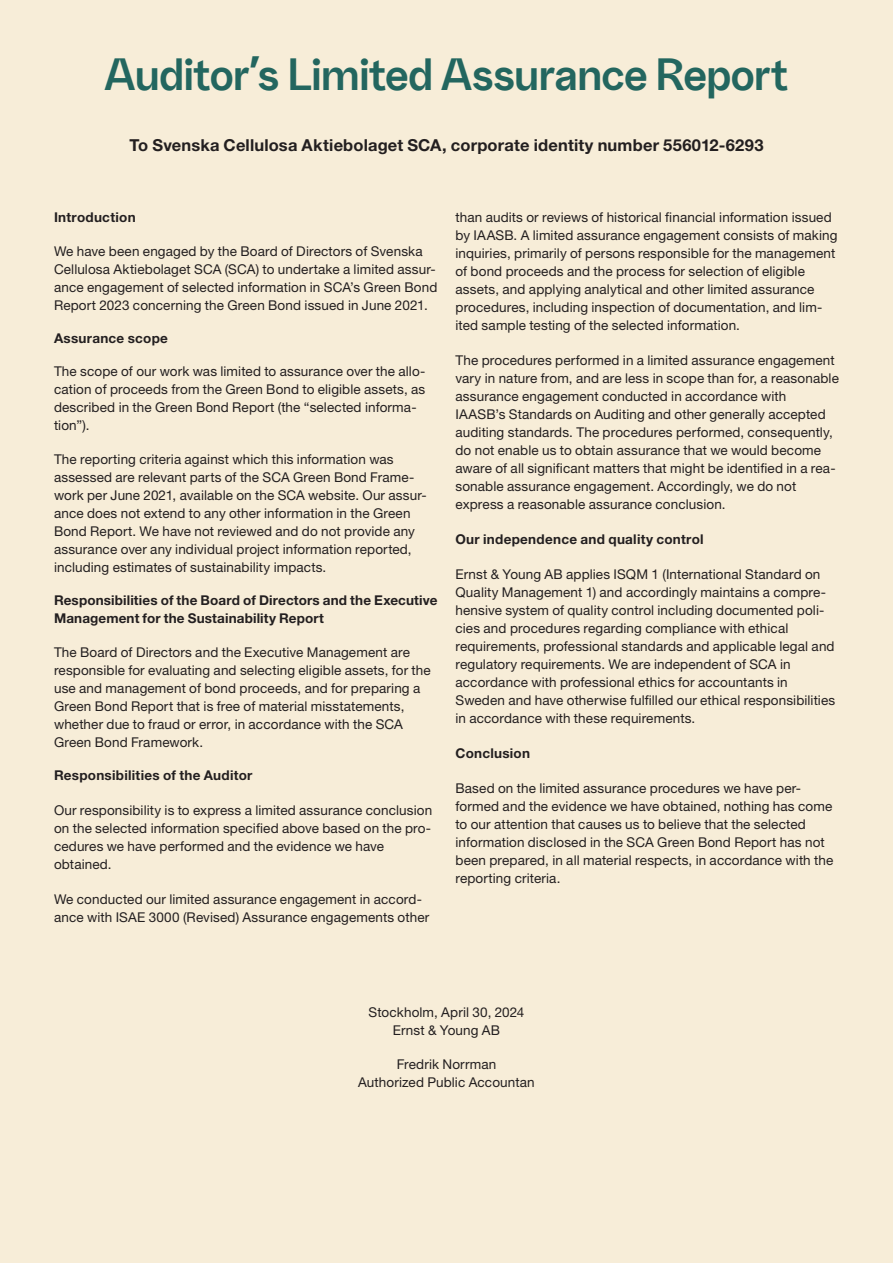
<style>
.page{position:relative;width:893px;height:1263px;background:#f7edd8}
.page>*{position:absolute;margin:0;border:0;box-sizing:border-box;transform-origin:0 0}
.Brödtext_LUFT_FÖRE_P{font:700 45px "SCA Sans";letter-spacing:-.01em;color:#23665f}
.Brödtext_LUFT_FÖRE_P-2{font:700 16.5px "Helvetica Neue LT Std";letter-spacing:.01em;color:#231f20}
.Brödtext_LUFT_FÖRE_P-3{font:13.5px/18px "Helvetica Neue LT Std";letter-spacing:.01em;color:#231f20}
.Brödtext_LUFT_FÖRE_P-4{font:700 13.5px/18px "Helvetica Neue LT Std";letter-spacing:.015em;color:#231f20}
</style>
<div class="page">
<p class="Brödtext_LUFT_FÖRE_P" style="left:104px;top:41px;width:686px">Auditor’s Limited Assurance Report</p>
<p class="Brödtext_LUFT_FÖRE_P-2" style="left:129px;top:135px;width:636px">To Svenska Cellulosa Aktiebolaget SCA, corporate identity number 556012-6293</p>
<p class="Brödtext_LUFT_FÖRE_P-4" style="left:54px;top:208px;width:83px">Introduction</p>
<p class="Brödtext_LUFT_FÖRE_P-3" style="left:54px;top:242px;width:385px">We have been engaged by the Board of Directors of Svenska Cellulosa Aktiebolaget SCA (SCA) to undertake a limited assur&shy;ance engagement of selected information in SCA’s Green Bond Report 2023 concerning the Green Bond issued in June 2021.</p>
<p class="Brödtext_LUFT_FÖRE_P-4" style="left:54px;top:329px;width:115px">Assurance scope</p>
<p class="Brödtext_LUFT_FÖRE_P-3" style="left:54px;top:362px;width:373px">The scope of our work was limited to assurance over the allo&shy;cation of proceeds from the Green Bond to eligible assets, as described in the Green Bond Report (the “selected informa&shy;tion”).</p>
<p class="Brödtext_LUFT_FÖRE_P-3" style="left:54px;top:450px;width:374px">The reporting criteria against which this information was assessed are relevant parts of the SCA Green Bond Frame&shy;work per June 2021, available on the SCA website. Our assur&shy;ance does not extend to any other information in the Green Bond Report. We have not reviewed and do not provide any assurance over any individual project information reported, including estimates of sustainability impacts.</p>
<p class="Brödtext_LUFT_FÖRE_P-4" style="left:54px;top:591px;width:385px">Responsibilities of the Board of Directors and the Executive<br>Management for the Sustainability Report</p>
<p class="Brödtext_LUFT_FÖRE_P-3" style="left:54px;top:643px;width:378px">The Board of Directors and the Executive Management are responsible for evaluating and selecting eligible assets, for the use and management of bond proceeds, and for preparing a Green Bond Report that is free of material misstatements, whether due to fraud or error, in accordance with the SCA Green Bond Framework.</p>
<p class="Brödtext_LUFT_FÖRE_P-4" style="left:54px;top:766px;width:200px">Responsibilities of the Auditor</p>
<p class="Brödtext_LUFT_FÖRE_P-3" style="left:54px;top:801px;width:380px">Our responsibility is to express a limited assurance conclusion on the selected information specified above based on the pro&shy;cedures we have performed and the evidence we have obtained.</p>
<p class="Brödtext_LUFT_FÖRE_P-3" style="left:54px;top:890px;width:377px">We conducted our limited assurance engagement in accord&shy;ance with ISAE 3000 (Revised) Assurance engagements other</p>
<p class="Brödtext_LUFT_FÖRE_P-3" style="left:455px;top:208px;width:384px">than audits or reviews of historical financial information issued by IAASB. A limited assurance engagement consists of making inquiries, primarily of persons responsible for the management of bond proceeds and the process for selection of eligible assets, and applying analytical and other limited assurance procedures, including inspection of documentation, and lim&shy;ited sample testing of the selected information.</p>
<p class="Brödtext_LUFT_FÖRE_P-3" style="left:455px;top:351px;width:385px">The procedures performed in a limited assurance engagement vary in nature from, and are less in scope than for, a reasonable assurance engagement conducted in accordance with IAASB’s Standards on Auditing and other generally accepted auditing standards. The procedures performed, consequently, do not enable us to obtain assurance that we would become aware of all significant matters that might be identified in a rea&shy;sonable assurance engagement. Accordingly, we do not express a reasonable assurance conclusion.</p>
<p class="Brödtext_LUFT_FÖRE_P-4" style="left:455px;top:530px;width:250px">Our independence and quality control</p>
<p class="Brödtext_LUFT_FÖRE_P-3" style="left:455px;top:565px;width:381px">Ernst &amp; Young AB applies ISQM 1 (International Standard on Quality Management 1) and accordingly maintains a compre&shy;hensive system of quality control including documented poli&shy;cies and procedures regarding compliance with ethical requirements, professional standards and applicable legal and regulatory requirements. We are independent of SCA in accordance with professional ethics for accountants in Sweden and have otherwise fulfilled our ethical responsibilities in accordance with these requirements.</p>
<p class="Brödtext_LUFT_FÖRE_P-4" style="left:455px;top:744px;width:76px">Conclusion</p>
<p class="Brödtext_LUFT_FÖRE_P-3" style="left:455px;top:779px;width:379px">Based on the limited assurance procedures we have per&shy;formed and the evidence we have obtained, nothing has come to our attention that causes us to believe that the selected information disclosed in the SCA Green Bond Report has not been prepared, in all material respects, in accordance with the reporting criteria.</p>
<p class="Brödtext_LUFT_FÖRE_P-3" style="left:368px;top:1003px;width:157px;text-align:center">Stockholm, April 30, 2024<br>Ernst &amp; Young AB</p>
<p class="Brödtext_LUFT_FÖRE_P-3" style="left:358px;top:1055px;width:178px;text-align:center">Fredrik Norrman<br>Authorized Public Accountan</p>
</div>
